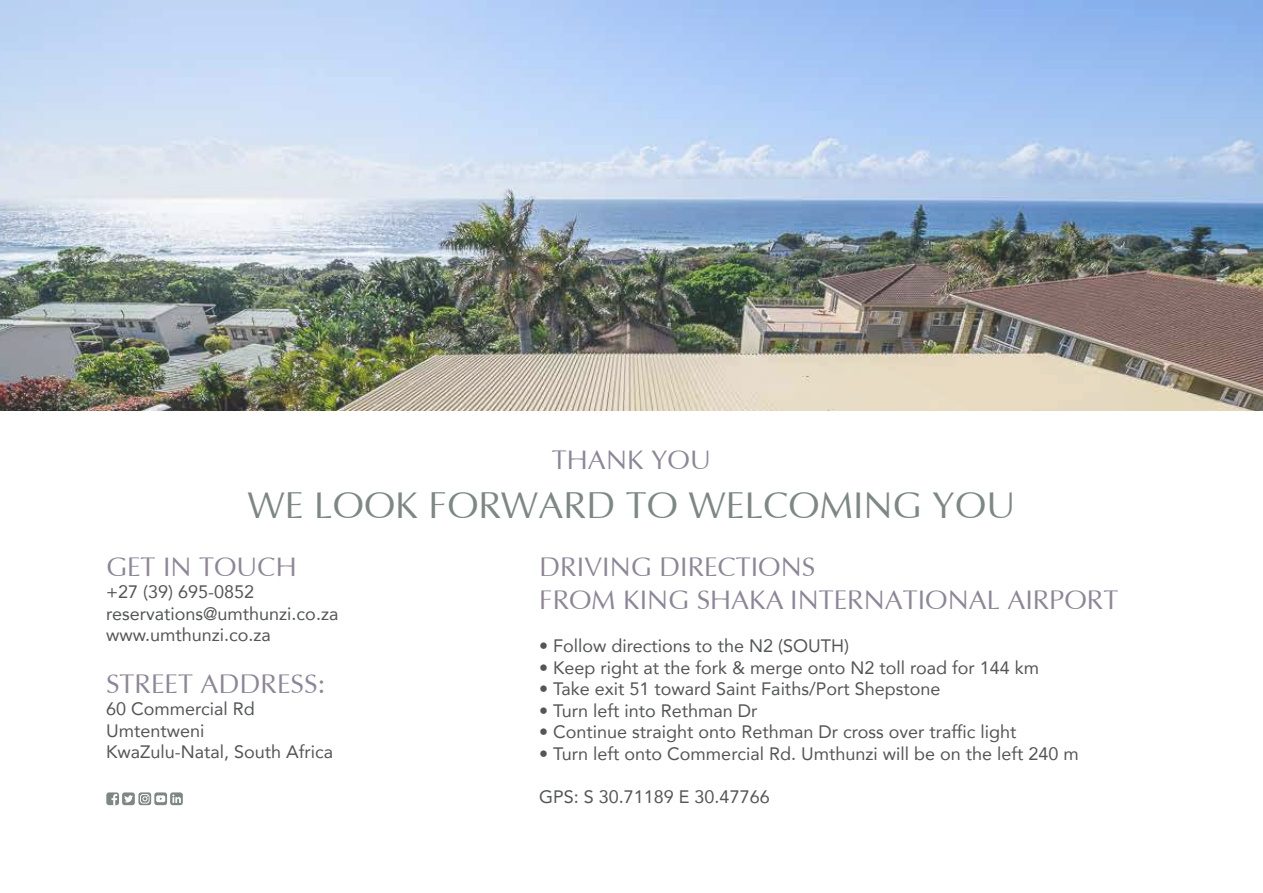
<style>
.page{position:relative;width:1263px;height:893px;background:#fff}
.page>*{position:absolute;margin:0;border:0;box-sizing:border-box;transform-origin:0 0}
.t1{font:37.5px "Optima";color:#7d8885}
.t2{font:27px/32.4px "Optima";color:#8c8698}
.t3{font:18px/21.6px "Avenir";color:#545556}
</style>
<div class="page">
<div style="left:106px;top:792px;width:13px;height:13px;background:#7d8885;border-radius:3px"></div>
<svg style="left:111px;top:794px;width:6px;height:11px"></svg>
<div style="left:122px;top:792px;width:13px;height:13px;background:#7d8885;border-radius:3px"></div>
<svg style="left:124px;top:795px;width:9px;height:7px"></svg>
<div style="left:138px;top:792px;width:13px;height:13px;background:#7d8885;border-radius:3px"></div>
<svg style="left:140px;top:794px;width:10px;height:10px"></svg>
<svg style="left:154px;top:792px;width:13px;height:13px"></svg>
<div style="left:156px;top:795px;width:9px;height:7px;background:#fff;border-radius:2px"></div>
<div style="left:170px;top:792px;width:13px;height:13px;background:#7d8885;border-radius:3px"></div>
<svg style="left:172px;top:794px;width:9px;height:9px"></svg>
<img style="left:0;top:0;width:1263px;height:411px">
<h2 class="t2" style="left:552px;top:444px;width:161px">THANK YOU</h2>
<h1 class="t1" style="left:247px;top:486px;width:770px">WE LOOK FORWARD TO WELCOMING YOU</h1>
<h2 class="t2" style="left:106px;top:552px;width:192px">GET IN TOUCH</h2>
<p class="t3" style="left:106px;top:580px;width:234px">+27 (39) 695-0852 reservations@umthunzi.co.za www.umthunzi.co.za</p>
<h2 class="t2" style="left:106px;top:669px;width:221px">STREET ADDRESS:</h2>
<p class="t3" style="left:106px;top:697px;width:229px">60 Commercial Rd<br>Umtentweni<br>KwaZulu-Natal, South Africa</p>
<h2 class="t2" style="left:539px;top:552px;width:581px">DRIVING DIRECTIONS<br>FROM KING SHAKA INTERNATIONAL AIRPORT</h2>
<p class="t3" style="left:539px;top:634px;width:311px">• Follow directions to the N2 (SOUTH)</p>
<p class="t3" style="left:539px;top:656px;width:502px">• Keep right at the fork &amp; merge onto N2 toll road for 144 km</p>
<p class="t3" style="left:539px;top:678px;width:403px">• Take exit 51 toward Saint Faiths/Port Shepstone</p>
<p class="t3" style="left:539px;top:699px;width:220px">• Turn left into Rethman Dr</p>
<p class="t3" style="left:539px;top:721px;width:479px">• Continue straight onto Rethman Dr cross over traffic light</p>
<p class="t3" style="left:539px;top:742px;width:541px">• Turn left onto Commercial Rd. Umthunzi will be on the left 240 m</p>
<p class="t3" style="left:539px;top:786px;width:232px">GPS: S 30.71189 E 30.47766</p>
</div>
